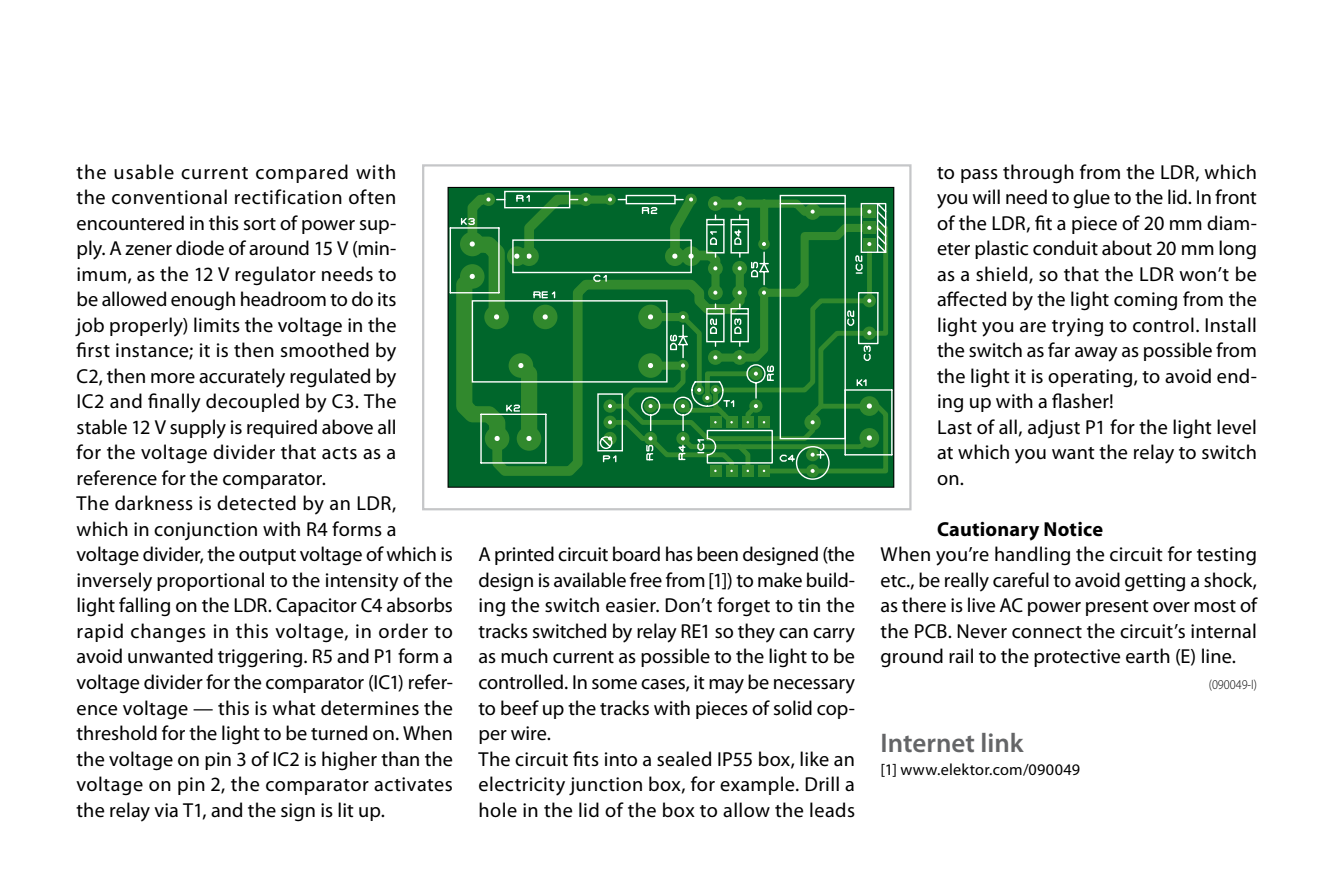
<style>
.page{position:relative;width:1340px;height:882px;background:#fff}
.page>*{position:absolute;margin:0;border:0;box-sizing:border-box;transform-origin:0 0}
.t1{font:600 27px "Myriad Pro";color:#646567}
.t2{font:20.25px/25.4px "Myriad Pro";letter-spacing:.005em;color:#000}
.t3{font:700 20.25px "Myriad Pro";letter-spacing:.01em;color:#000}
.t4{font:16.2px "Myriad Pro";letter-spacing:.015em;color:#000}
.t5{font:300 13.5px "Myriad Pro";color:#000;scale:.9 1}
</style>
<div class="page">
<div style="left:448px;top:187px;width:446px;height:300px;background:#00662b"></div>
<div style="left:732px;top:196px;width:15px;height:15px;background:#31892d;border-radius:50%"></div>
<svg style="left:731px;top:198px;width:162px;height:258px"></svg>
<div style="left:504px;top:191px;width:66px;height:17px;border:1px solid #fff"></div>
<svg style="left:447px;top:192px;width:284px;height:271px"></svg>
<svg style="left:583px;top:197px;width:42px;height:5px"></svg>
<div style="left:625px;top:195px;width:50px;height:9px;border:1px solid #fff"></div>
<svg style="left:641px;top:197px;width:52px;height:5px"></svg>
<svg style="left:479px;top:202px;width:408px;height:262px"></svg>
<svg style="left:460px;top:214px;width:404px;height:266px"></svg>
<div style="left:422px;top:164px;width:489px;height:346px;border:2px solid #c5c6c8"></div>
<p class="t2" style="left:77px;top:159px;width:378px">the usable current compared with<br>the conventional rectification often encountered in this sort of power sup-<br>ply. A zener diode of around 15 V (min&shy;imum, as the 12 V regulator needs to<br>be allowed enough headroom to do its<br>job properly) limits the voltage in the<br>first instance; it is then smoothed by<br>C2, then more accurately regulated by<br>IC2 and finally decoupled by C3. The<br>stable 12 V supply is required above all<br>for the voltage divider that acts as a reference for the comparator.<br>The darkness is detected by an LDR, which in conjunction with R4 forms a voltage divider, the output voltage of which is inversely proportional to the intensity of the light falling on the LDR. Capacitor C4 absorbs rapid changes in this voltage, in order to avoid unwanted triggering. R5 and P1 form a voltage divider for the comparator (IC1) refer&shy;ence voltage — this is what determines the threshold for the light to be turned on. When the voltage on pin 3 of IC2 is higher than the voltage on pin 2, the comparator activates the relay via T1, and the sign is lit up.</p>
<p class="t2" style="left:937px;top:159px;width:321px">to pass through from the LDR, which you will need to glue to the lid. In front of the LDR, fit a piece of 20 mm diam&shy;eter plastic conduit about 20 mm long as a shield, so that the LDR won’t be affected by the light coming from the light you are trying to control. Install the switch as far away as possible from the light it is operating, to avoid end&shy;ing up with a flasher!<br>Last of all, adjust P1 for the light level at which you want the relay to switch on.</p>
<p class="t3" style="left:937px;top:516px;width:167px">Cautionary Notice</p>
<p class="t2" style="left:880px;top:541px;width:378px;text-align:justify">When you’re handling the circuit for testing etc., be really careful to avoid getting a shock, as there is live AC power present over most of the PCB. Never connect the circuit’s internal ground rail to the protective earth (E) line.</p>
<p class="t5" style="left:1208px;top:676px;width:55px">(090049-I)</p>
<p class="t2" style="left:478px;top:541px;width:378px">A printed circuit board has been designed (the design is available free from[1]) to make build&shy;ing the switch easier. Don’t forget to tin the tracks switched by relay RE1 so they can carry as much current as possible to the light to be controlled. In some cases, it may be necessary to beef up the tracks with pieces of solid cop&shy;per wire.<br>The circuit fits into a sealed IP55 box, like an electricity junction box, for example. Drill a hole in the lid of the box to allow the leads</p>
<h1 class="t1" style="left:880px;top:726px;width:144px">Internet link</h1>
<p class="t4" style="left:880px;top:759px;width:201px">[1] www.elektor.com/090049</p>
</div>
